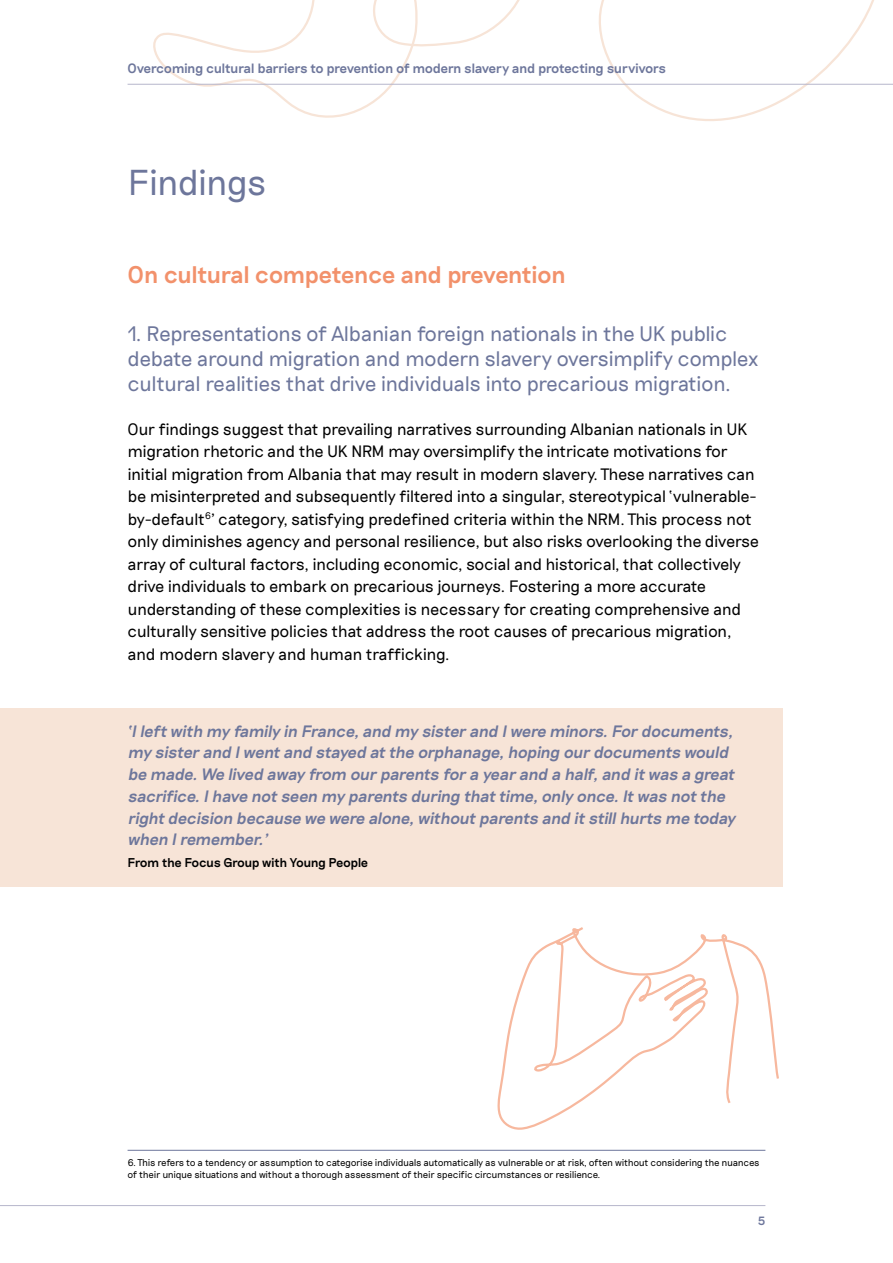
<style>
.page{position:relative;width:893px;height:1263px;background:#fff}
.page>*{position:absolute;margin:0;border:0;box-sizing:border-box;transform-origin:0 0}
.t1{font:300 36px "Riposte";letter-spacing:-.035em;color:#6d769b}
.t2{font:500 24px "Riposte";letter-spacing:-.035em;color:#f2916b}
.t3{font:300 21px/24.8px "Riposte";letter-spacing:-.045em;color:#6d769b}
.t4{font:300 16.5px/22.5px "Riposte";letter-spacing:-.04em;color:#000}
.t5{font:italic 500 16.5px/21.8px "Riposte";color:#6d769b}
.t6{font:500 13.5px "Riposte";letter-spacing:-.04em;color:#6d769b}
.t7{font:500 12.75px "Riposte";letter-spacing:-.035em;color:#000}
.t8{font:500 12px "Riposte";color:#6d769b}
.t9{font:300 9.75px/11.7px "Riposte";letter-spacing:-.04em;color:#000}
</style>
<div class="page">
<svg style="left:127px;top:0;width:766px;height:121px"></svg>
<hr style="left:128px;top:84px;width:765px;height:1px;background:#b6b6cb">
<hr style="left:0;top:1205px;width:765px;height:1px;background:#b6b6cb">
<div style="left:0;top:708px;width:782px;height:179px;background:#f7e4d7"></div>
<hr style="left:128px;top:1150px;width:637px;height:1px;background:#6d769b">
<svg style="left:497px;top:927px;width:282px;height:203px"></svg>
<p class="t6" style="left:128px;top:61px;width:540px">Overcoming cultural barriers to prevention of modern slavery and protecting survivors</p>
<h1 class="t1" style="left:128px;top:162px;width:141px">Findings</h1>
<h2 class="t2" style="left:128px;top:260px;width:440px">On cultural competence and prevention</h2>
<p class="t3" style="left:128px;top:322px;width:633px">1. Representations of Albanian foreign nationals in the UK public debate around migration and modern slavery oversimplify complex cultural realities that drive individuals into precarious migration.</p>
<p class="t4" style="left:128px;top:418px;width:633px">Our findings suggest that prevailing narratives surrounding Albanian nationals in UK migration rhetoric and the UK NRM may oversimplify the intricate motivations for initial migration from Albania that may result in modern slavery. These narratives can be misinterpreted and subsequently filtered into a singular, stereotypical ‘vulnerable&shy;by-default<sup>6</sup>’ category, satisfying predefined criteria within the NRM. This process not only diminishes agency and personal resilience, but also risks overlooking the diverse array of cultural factors, including economic, social and historical, that collectively drive individuals to embark on precarious journeys. Fostering a more accurate understanding of these complexities is necessary for creating comprehensive and culturally sensitive policies that address the root causes of precarious migration, and modern slavery and human trafficking.</p>
<p class="t5" style="left:128px;top:721px;width:613px">‘Ileft with my family in France,and my sister and Iwere minors.For documents, my sister and Iwent and stayed at the orphanage,hoping our documents would be made.We lived away from our parents for a year and a half,and it was a great sacrifice.Ihave not seen my parents during that time,only once.It was not the right decision because we were alone,without parents and it stillhurts me today when Iremember.’</p>
<p class="t7" style="left:128px;top:855px;width:242px">From the Focus Group with Young People</p>
<p class="t9" style="left:128px;top:1157px;width:634px">6. This refers to a tendency or assumption to categorise individuals automatically as vulnerable or at risk, often without considering the nuances of their unique situations and without a thorough assessment of their specific circumstances or resilience.</p>
<p class="t8" style="left:757px;top:1213px;width:10px">5</p>
</div>
